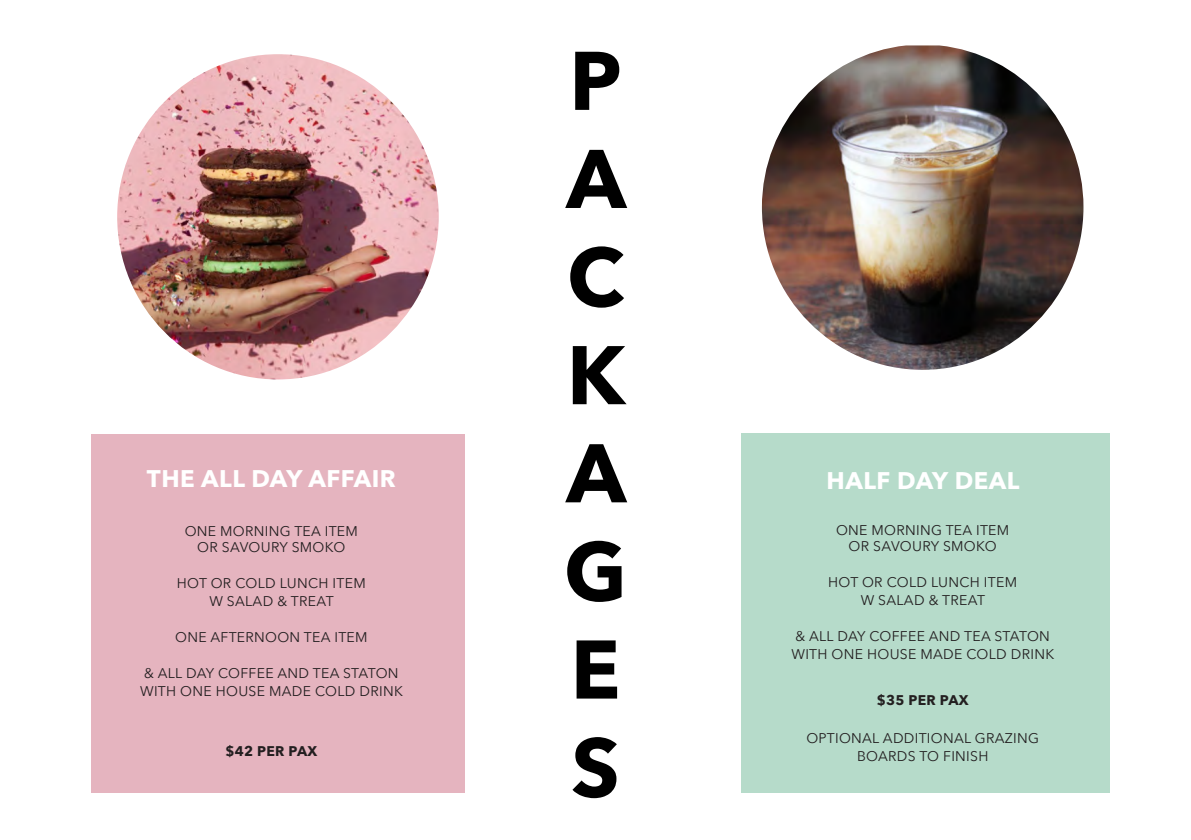
<style>
.page{position:relative;width:1191px;height:840px;background:#fff}
.page>*{position:absolute;margin:0;border:0;box-sizing:border-box;transform-origin:0 0}
.t1{font:700 82px "Avenir Next";color:#000}
.t2{font:700 24px "Avenir Next";letter-spacing:.02em;color:#fff}
.t3{font:14px/18px "Avenir Next";letter-spacing:.02em;color:#231f20;text-align:center}
.t4{font:700 14px "Avenir Next";letter-spacing:.02em;color:#231f20}
</style>
<div class="page">
<img style="left:117px;top:54px;width:322px;height:325px">
<img style="left:762px;top:45px;width:321px;height:324px">
<div style="left:91px;top:434px;width:373px;height:358px;background:#e5b4bf"></div>
<div style="left:741px;top:433px;width:368px;height:359px;background:#b6dbca"></div>
<p class="t2" style="left:147px;top:457px;width:250px">THE ALL DAY AFFAIR</p>
<p class="t3" style="left:185px;top:521px;width:175px">ONE MORNING TEA ITEM</p>
<p class="t3" style="left:197px;top:537px;width:150px">OR SAVOURY SMOKO</p>
<p class="t3" style="left:177px;top:573px;width:190px">HOT OR COLD LUNCH ITEM</p>
<p class="t3" style="left:209px;top:591px;width:126px">W SALAD &amp; TREAT</p>
<p class="t3" style="left:175px;top:627px;width:194px">ONE AFTERNOON TEA ITEM</p>
<p class="t3" style="left:144px;top:663px;width:256px">&amp; ALL DAY COFFEE AND TEA STATON</p>
<p class="t3" style="left:140px;top:681px;width:264px">WITH ONE HOUSE MADE COLD DRINK</p>
<p class="t4" style="left:225px;top:738px;width:93px">$42 PER PAX</p>
<p class="t1" style="left:569px;top:10px;width:54px">P</p>
<p class="t1" style="left:566px;top:108px;width:61px">A</p>
<p class="t1" style="left:567px;top:206px;width:59px">C</p>
<p class="t1" style="left:567px;top:304px;width:60px">K</p>
<p class="t1" style="left:566px;top:402px;width:61px">A</p>
<p class="t1" style="left:564px;top:500px;width:65px">G</p>
<p class="t1" style="left:570px;top:598px;width:51px">E</p>
<p class="t1" style="left:571px;top:696px;width:50px">S</p>
<p class="t2" style="left:826px;top:459px;width:194px">HALF DAY DEAL</p>
<p class="t3" style="left:836px;top:520px;width:175px">ONE MORNING TEA ITEM</p>
<p class="t3" style="left:848px;top:536px;width:150px">OR SAVOURY SMOKO</p>
<p class="t3" style="left:828px;top:572px;width:190px">HOT OR COLD LUNCH ITEM</p>
<p class="t3" style="left:860px;top:590px;width:126px">W SALAD &amp; TREAT</p>
<p class="t3" style="left:795px;top:626px;width:256px">&amp; ALL DAY COFFEE AND TEA STATON</p>
<p class="t3" style="left:791px;top:644px;width:264px">WITH ONE HOUSE MADE COLD DRINK</p>
<p class="t4" style="left:877px;top:687px;width:93px">$35 PER PAX</p>
<p class="t3" style="left:806px;top:728px;width:234px">OPTIONAL ADDITIONAL GRAZING<br>BOARDS TO FINISH</p>
</div>
